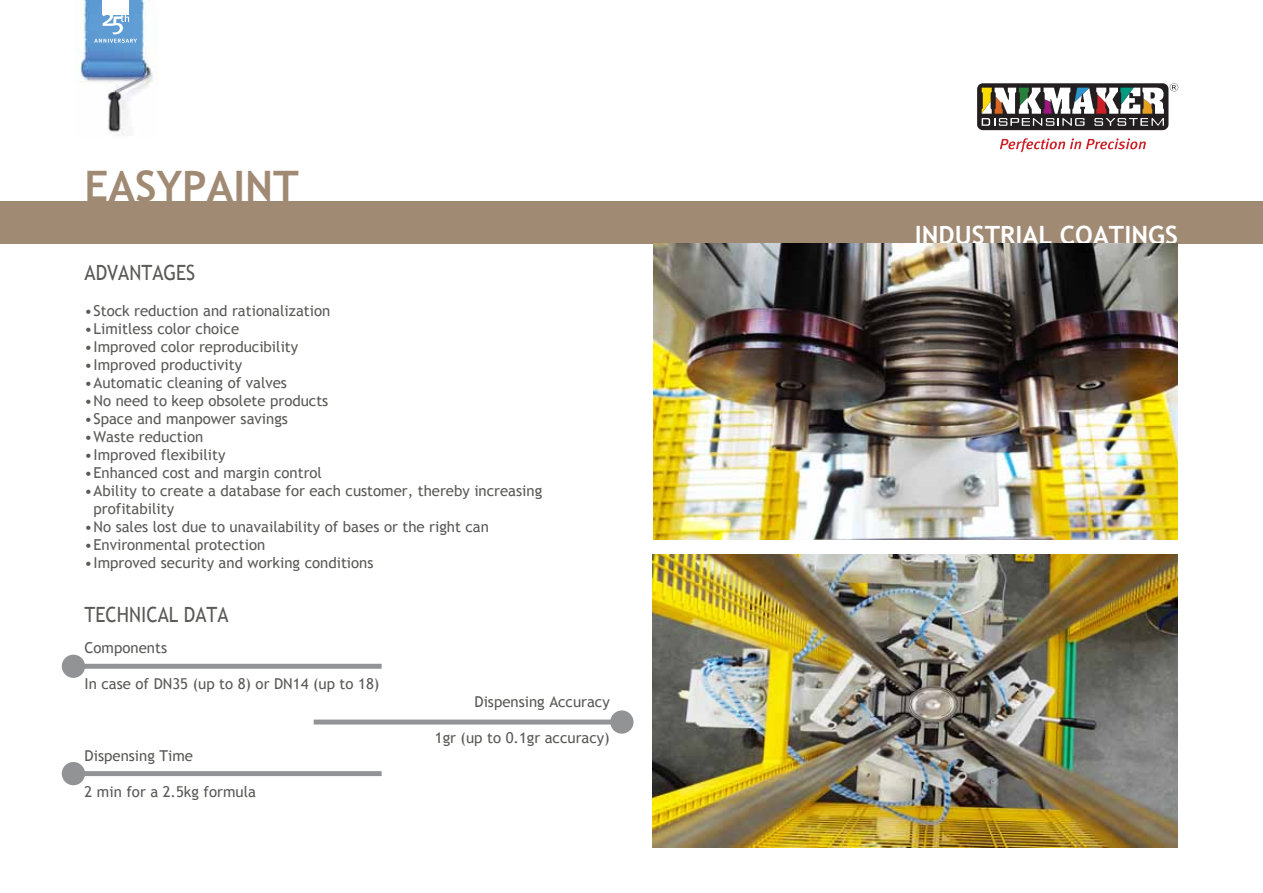
<style>
.page{position:relative;width:1263px;height:893px;background:#fff}
.page>*{position:absolute;margin:0;border:0;box-sizing:border-box;transform-origin:0 0}
.t1{font:700 42px "Trebuchet MS";color:#a08a74}
.t2{font:700 25.2px "Trebuchet MS";color:#fff}
.t3{font:21px "Trebuchet MS";color:#595958;scale:.9 1}
.t4{font:15px/18px "Trebuchet MS";color:#595958}
</style>
<div class="page">
<img style="left:75px;top:0;width:78px;height:136px">
<div style="left:102px;top:0;width:27px;height:15px;background:#fff"></div>
<svg style="left:94px;top:12px;width:43px;height:31px"></svg>
<div style="left:0;top:201px;width:1263px;height:43px;background:#a08a74"></div>
<div style="left:977px;top:83px;width:191px;height:47px;background:#231f20;border-radius:6px"></div>
<svg style="left:982px;top:87px;width:182px;height:39px"></svg>
<svg style="left:1170px;top:83px;width:8px;height:8px"></svg>
<svg style="left:1000px;top:138px;width:146px;height:14px"></svg>
<div style="left:84px;top:664px;width:298px;height:5px;background:#919395"></div>
<div style="left:62px;top:655px;width:23px;height:23px;background:#919395;border-radius:50%"></div>
<div style="left:84px;top:771px;width:298px;height:5px;background:#919395"></div>
<div style="left:62px;top:762px;width:23px;height:23px;background:#919395;border-radius:50%"></div>
<hr style="left:314px;top:720px;width:297px;height:4px;background:#919395">
<div style="left:610px;top:710px;width:23px;height:24px;background:#919395;border-radius:50%"></div>
<img style="left:654px;top:243px;width:524px;height:296px">
<img style="left:653px;top:555px;width:525px;height:293px">
<h1 class="t1" style="left:85px;top:160px;width:216px">EASYPAINT</h1>
<h3 class="t3" style="left:85px;top:260px;width:124px">ADVANTAGES</h3>
<p class="t4" style="left:85px;top:302px;width:247px">• Stock reduction and rationalization</p>
<p class="t4" style="left:85px;top:320px;width:156px">• Limitless color choice</p>
<p class="t4" style="left:85px;top:338px;width:215px">• Improved color reproducibility</p>
<p class="t4" style="left:85px;top:356px;width:159px">• Improved productivity</p>
<p class="t4" style="left:85px;top:374px;width:204px">• Automatic cleaning of valves</p>
<p class="t4" style="left:85px;top:392px;width:245px">• No need to keep obsolete products</p>
<p class="t4" style="left:85px;top:410px;width:205px">• Space and manpower savings</p>
<p class="t4" style="left:85px;top:428px;width:120px">• Waste reduction</p>
<p class="t4" style="left:85px;top:446px;width:142px">• Improved flexibility</p>
<p class="t4" style="left:85px;top:464px;width:239px">• Enhanced cost and margin control</p>
<p class="t4" style="left:94px;top:482px;width:450px;text-indent:-9px">• Ability to create a database for each customer, thereby increasing profitability</p>
<p class="t4" style="left:85px;top:518px;width:406px">• No sales lost due to unavailability of bases or the right can</p>
<p class="t4" style="left:85px;top:536px;width:182px">• Environmental protection</p>
<p class="t4" style="left:85px;top:554px;width:290px">• Improved security and working conditions</p>
<h3 class="t3" style="left:85px;top:602px;width:161px">TECHNICAL DATA</h3>
<p class="t4" style="left:85px;top:639px;width:84px">Components</p>
<p class="t4" style="left:85px;top:675px;width:296px">In case of DN35 (up to 8) or DN14 (up to 18)</p>
<p class="t4" style="left:474px;top:693px;width:137px">Dispensing Accuracy</p>
<p class="t4" style="left:435px;top:729px;width:176px">1gr (up to 0.1gr accuracy)</p>
<p class="t4" style="left:85px;top:747px;width:110px">Dispensing Time</p>
<p class="t4" style="left:85px;top:783px;width:173px">2 min for a 2.5kg formula</p>
<h2 class="t2" style="left:915px;top:219px;width:265px">INDUSTRIAL COATINGS</h2>
</div>
